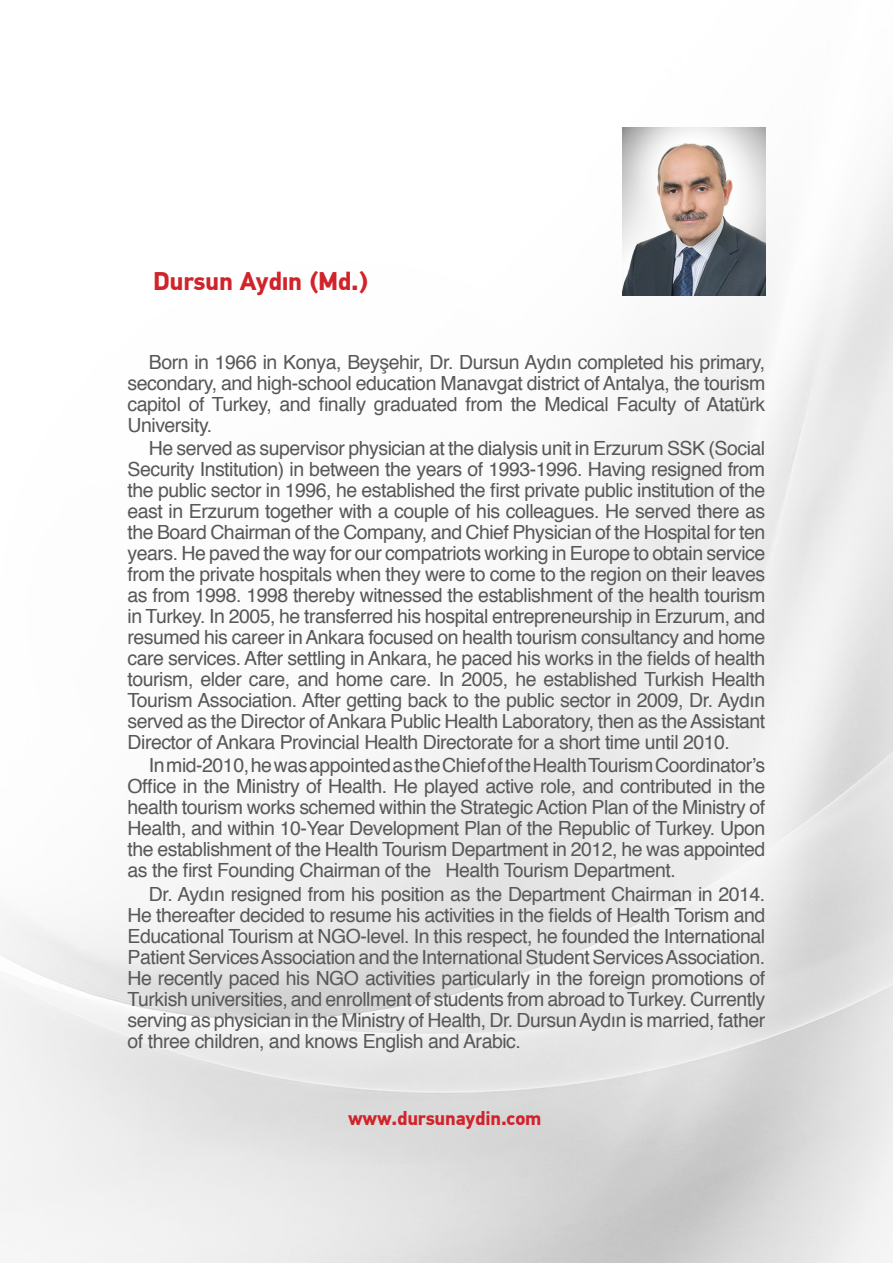
<style>
.page{position:relative;width:893px;height:1263px;background:#fff}
.page>*{position:absolute;margin:0;border:0;box-sizing:border-box;transform-origin:0 0}
.t1{font:700 25.5px "PF Din Text Pro";letter-spacing:-.01em;color:#d1232a}
.t2{font:19.5px/21px "Helvetica";letter-spacing:-.025em;color:#57585a;text-align:justify}
.t3{font:700 19.5px "PF Din Text Pro";letter-spacing:-.01em;color:#d1232a}
</style>
<div class="page">
<img style="left:0;top:127px;width:893px;height:1136px">
<img style="left:623px;top:128px;width:142px;height:168px">
<p class="t1" style="left:153px;top:266px;width:217px">Dursun Aydın (Md.)</p>
<p class="t2" style="left:128px;top:352px;width:639px;text-indent:21px">Born in 1966 in Konya, Beyşehir, Dr. Dursun Aydın completed his primary, secondary, and high-school education Manavgat district of Antalya, the tourism capitol of Turkey, and finally graduated from the Medical Faculty of Atatürk University.</p>
<p class="t2" style="left:128px;top:438px;width:639px;text-indent:21px">He served as supervisor physician at the dialysis unit in Erzurum SSK (Social Security Institution) in between the years of 1993-1996. Having resigned from the public sector in 1996, he established the first private public institution of the east in Erzurum together with a couple of his colleagues. He served there as the Board Chairman of the Company, and Chief Physician of the Hospital for ten years. He paved the way for our compatriots working in Europe to obtain service from the private hospitals when they were to come to the region on their leaves as from 1998. 1998 thereby witnessed the establishment of the health tourism in Turkey. In 2005, he transferred his hospital entrepreneurship in Erzurum, and resumed his career in Ankara focused on health tourism consultancy and home care services. After settling in Ankara, he paced his works in the fields of health tourism, elder care, and home care. In 2005, he established Turkish Health Tourism Association. After getting back to the public sector in 2009, Dr. Aydın served as the Director of Ankara Public Health Laboratory, then as the Assistant Director of Ankara Provincial Health Directorate for a short time until 2010.</p>
<p class="t2" style="left:128px;top:756px;width:639px;text-indent:21px">In mid-2010, he was appointed as the Chief of the Health Tourism Coordinator’s Office in the Ministry of Health. He played active role, and contributed in the health tourism works schemed within the Strategic Action Plan of the Ministry of Health, and within 10-Year Development Plan of the Republic of Turkey. Upon the establishment of the Health Tourism Department in 2012, he was appointed as the first Founding Chairman of the Health Tourism Department.</p>
<p class="t2" style="left:128px;top:884px;width:639px;text-indent:21px">Dr. Aydın resigned from his position as the Department Chairman in 2014.<br>He thereafter decided to resume his activities in the fields of Health Torism and Educational Tourism at NGO-level. In this respect, he founded the International Patient Services Association and the International Student Services Association.<br>He recently paced his NGO activities particularly in the foreign promotions of Turkish universities, and enrollment of students from abroad to Turkey. Currently serving as physician in the Ministry of Health, Dr. Dursun Aydın is married, father of three children, and knows English and Arabic.</p>
<p class="t3" style="left:348px;top:1107px;width:195px">www.dursunaydin.com</p>
</div>
